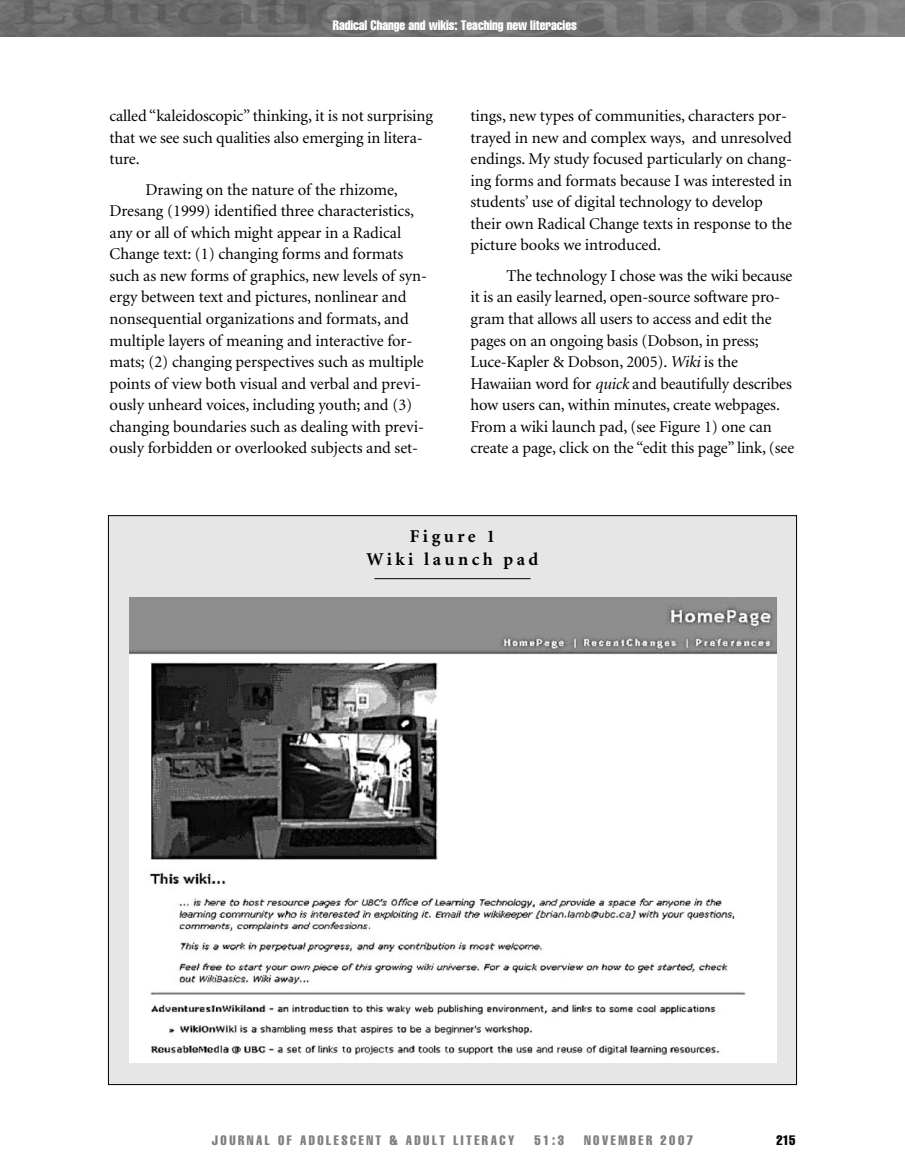
<style>
.page{position:relative;width:905px;height:1175px;background:#fff}
.page>*{position:absolute;margin:0;border:0;box-sizing:border-box;transform-origin:0 0}
.t1{font:700 18px/22.5px "Minion";letter-spacing:.195em;color:#000;text-align:center}
.t2{font:16.5px/21.5px "Minion";letter-spacing:-.005em;color:#000}
.t3{font:extra-condensed 13.5px "Helvetica";letter-spacing:.185em;color:#808080}
.t4{font:extra-condensed 13.5px "Helvetica";color:#fff}
.t5{font:extra-condensed 13.5px "Helvetica";color:#000}
.s1{font-style:italic}
</style>
<div class="page">
<img style="left:0;top:0;width:904px;height:36px">
<div style="left:109px;top:516px;width:687px;height:568px;background:#e6e6e6"></div>
<hr style="left:374px;top:578px;width:156px;height:1px;background:#000">
<img style="left:129px;top:597px;width:647px;height:466px">
<p class="t4" style="left:333px;top:20px;width:245px">Radical Change and wikis: Teaching new literacies</p>
<p class="t2" style="left:110px;top:107px;width:325px">called “kaleidoscopic” thinking, it is not surprising that we see such qualities also emerging in litera&shy;ture.</p>
<p class="t2" style="left:110px;top:180px;width:319px;text-indent:36px">Drawing on the nature of the rhizome, Dresang (1999) identified three characteristics, any or all of which might appear in a Radical Change text: (1) changing forms and formats such as new forms of graphics, new levels of syn&shy;ergy between text and pictures, nonlinear and nonsequential organizations and formats, and multiple layers of meaning and interactive for&shy;mats; (2) changing perspectives such as multiple points of view both visual and verbal and previ&shy;ously unheard voices, including youth; and (3) changing boundaries such as dealing with previ&shy;ously forbidden or overlooked subjects and set-</p>
<p class="t2" style="left:470px;top:107px;width:323px">tings, new types of communities, characters por&shy;trayed in new and complex ways, and unresolved endings. My study focused particularly on chang&shy;ing forms and formats because I was interested in students’ use of digital technology to develop their own Radical Change texts in response to the picture books we introduced.</p>
<p class="t2" style="left:470px;top:266px;width:325px;text-indent:36px">The technology I chose was the wiki because it is an easily learned, open-source software pro&shy;gram that allows all users to access and edit the pages on an ongoing basis (Dobson, in press; Luce-Kapler &amp; Dobson, 2005). <span class="s1">Wiki</span> is the Hawaiian word for <span class="s1">quick</span> and beautifully describes how users can, within minutes, create webpages.<br>From a wiki launch pad, (see Figure 1) one can create a page, click on the “edit this page” link, (see</p>
<p class="t1" style="left:366px;top:527px;width:173px">Figure 1<br>Wiki launch pad</p>
<p class="t3" style="left:212px;top:1135px;width:304px">JOURNAL OF ADOLESCENT &amp; ADULT LITERACY</p>
<p class="t3" style="left:534px;top:1135px;width:31px">51:3</p>
<p class="t3" style="left:584px;top:1135px;width:111px">NOVEMBER 2007</p>
<p class="t5" style="left:776px;top:1135px;width:20px">215</p>
</div>
